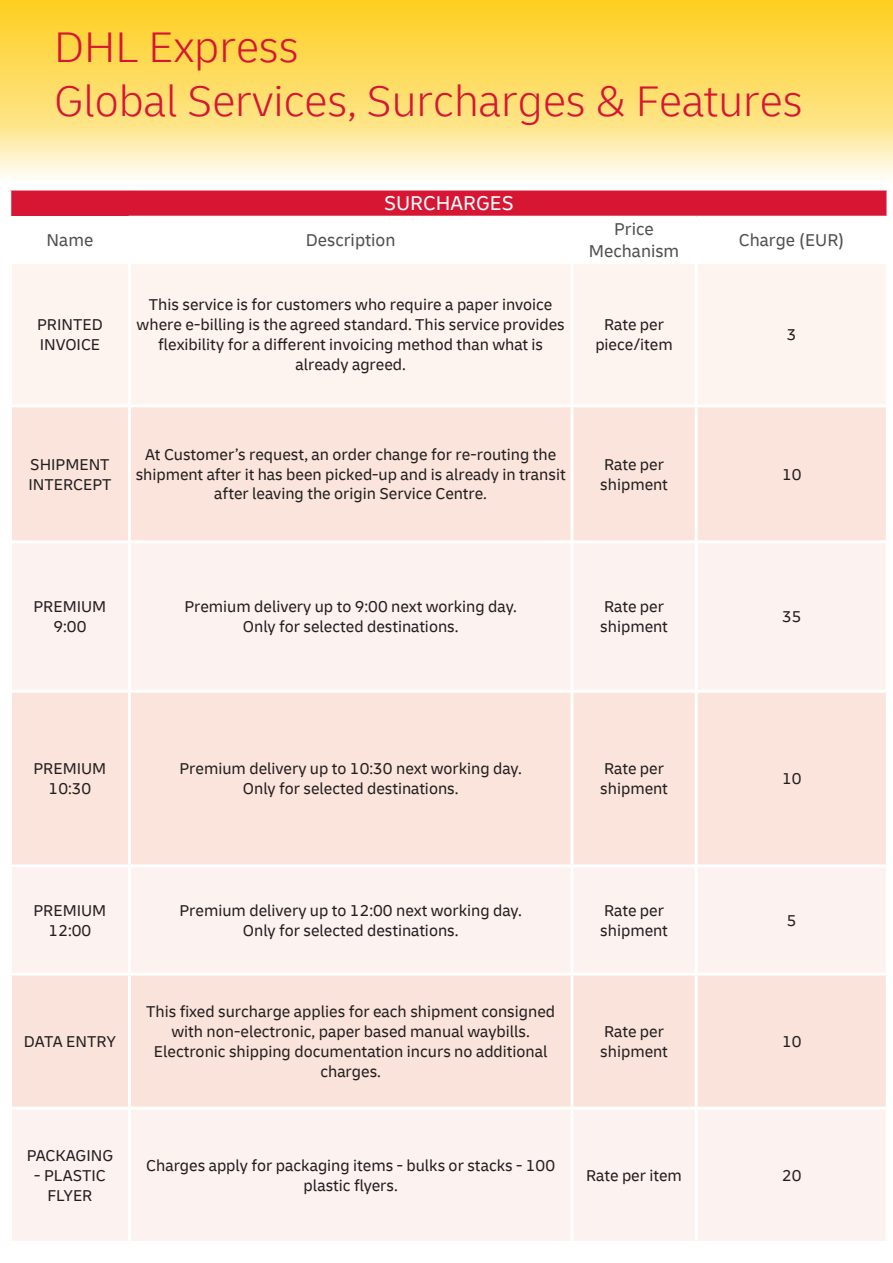
<style>
.page{position:relative;width:893px;height:1263px;background:#fff}
.page>*{position:absolute;margin:0;border:0;box-sizing:border-box;transform-origin:0 0}
.t1{font:300 45px "Delivery Arabic";color:#d71634}
.t2{font:21px "Delivery Arabic";color:#fff}
.t3{font:18px "Delivery Arabic";color:#505050}
.t4{font:16.5px/19.8px "Delivery Arabic";color:#231f20;text-align:center}
</style>
<div class="page">
<svg style="left:0;top:0;width:892px;height:178px"></svg>
<div style="left:10px;top:190px;width:877px;height:26px;background:#d71634"></div>
<div style="left:12px;top:264px;width:874px;height:140px;background:#fdf3ef"></div>
<div style="left:12px;top:407px;width:874px;height:133px;background:#fae4db"></div>
<div style="left:12px;top:543px;width:874px;height:698px;background:#fcf2ef"></div>
<div style="left:12px;top:693px;width:874px;height:171px;background:#fae4db"></div>
<div style="left:12px;top:975px;width:874px;height:132px;background:#f9e3da"></div>
<hr style="left:10px;top:189px;width:119px;height:2px;background:#fff">
<svg style="left:10px;top:191px;width:1px;height:25px"></svg>
<hr style="left:129px;top:189px;width:443px;height:2px;background:#fff">
<hr style="left:572px;top:189px;width:124px;height:2px;background:#fff">
<hr style="left:696px;top:189px;width:192px;height:2px;background:#fff">
<hr style="left:886px;top:191px;width:2px;height:25px;background:#fff">
<hr style="left:128px;top:264px;width:3px;height:140px;background:#fff">
<hr style="left:570px;top:264px;width:3px;height:140px;background:#fff">
<hr style="left:695px;top:264px;width:3px;height:140px;background:#fff">
<hr style="left:128px;top:407px;width:3px;height:133px;background:#fff">
<hr style="left:570px;top:407px;width:3px;height:133px;background:#fff">
<hr style="left:695px;top:407px;width:3px;height:133px;background:#fff">
<hr style="left:128px;top:543px;width:3px;height:147px;background:#fff">
<hr style="left:570px;top:543px;width:3px;height:147px;background:#fff">
<hr style="left:695px;top:543px;width:3px;height:147px;background:#fff">
<hr style="left:9px;top:690px;width:120px;height:3px;background:#fff">
<hr style="left:129px;top:690px;width:443px;height:3px;background:#fff">
<hr style="left:128px;top:693px;width:3px;height:171px;background:#fff">
<hr style="left:572px;top:690px;width:124px;height:3px;background:#fff">
<hr style="left:570px;top:693px;width:3px;height:171px;background:#fff">
<hr style="left:696px;top:690px;width:193px;height:3px;background:#fff">
<hr style="left:695px;top:693px;width:3px;height:171px;background:#fff">
<hr style="left:9px;top:864px;width:120px;height:3px;background:#fff">
<hr style="left:129px;top:864px;width:443px;height:3px;background:#fff">
<hr style="left:128px;top:867px;width:3px;height:105px;background:#fff">
<hr style="left:572px;top:864px;width:124px;height:3px;background:#fff">
<hr style="left:570px;top:867px;width:3px;height:105px;background:#fff">
<hr style="left:696px;top:864px;width:193px;height:3px;background:#fff">
<hr style="left:695px;top:867px;width:3px;height:105px;background:#fff">
<hr style="left:9px;top:972px;width:120px;height:3px;background:#fff">
<hr style="left:129px;top:972px;width:443px;height:3px;background:#fff">
<hr style="left:128px;top:975px;width:3px;height:132px;background:#fff">
<hr style="left:572px;top:972px;width:124px;height:3px;background:#fff">
<hr style="left:570px;top:975px;width:3px;height:132px;background:#fff">
<hr style="left:696px;top:972px;width:193px;height:3px;background:#fff">
<hr style="left:695px;top:975px;width:3px;height:132px;background:#fff">
<hr style="left:9px;top:1107px;width:120px;height:3px;background:#fff">
<hr style="left:129px;top:1107px;width:443px;height:3px;background:#fff">
<hr style="left:128px;top:1110px;width:3px;height:131px;background:#fff">
<hr style="left:572px;top:1107px;width:124px;height:3px;background:#fff">
<hr style="left:570px;top:1110px;width:3px;height:131px;background:#fff">
<hr style="left:696px;top:1107px;width:193px;height:3px;background:#fff">
<hr style="left:695px;top:1110px;width:3px;height:131px;background:#fff">
<hr style="left:892px;top:0;width:1px;height:183px;background:#feca0a">
<p class="t1" style="left:54px;top:20px;width:246px">DHL Express</p>
<p class="t1" style="left:54px;top:74px;width:750px">Global Services, Surcharges &amp; Features</p>
<p class="t2" style="left:384px;top:191px;width:131px">SURCHARGES</p>
<p class="t3" style="left:47px;top:229px;width:48px">Name</p>
<p class="t3" style="left:306px;top:229px;width:91px">Description</p>
<p class="t4" style="left:37px;top:315px;width:67px">PRINTED</p>
<p class="t4" style="left:40px;top:334px;width:62px">INVOICE</p>
<p class="t4" style="left:137px;top:295px;width:430px">This service is for customers who require a paper invoice where e-billing is the agreed standard. This service provides flexibility for a different invoicing method than what is already agreed.</p>
<p class="t3" style="left:614px;top:218px;width:41px">Price</p>
<p class="t3" style="left:589px;top:240px;width:92px">Mechanism</p>
<p class="t4" style="left:604px;top:315px;width:61px">Rate per</p>
<p class="t4" style="left:595px;top:334px;width:79px">piece/item</p>
<p class="t4" style="left:28px;top:454px;width:85px;text-align:left">SHIPMENT<br>INTERCEPT</p>
<p class="t4" style="left:145px;top:444px;width:413px">At Customer’s request, an order change for re-routing the</p>
<p class="t4" style="left:136px;top:464px;width:431px">shipment after it has been picked-up and is already in transit after leaving the origin Service Centre.</p>
<p class="t4" style="left:604px;top:454px;width:61px">Rate per</p>
<p class="t4" style="left:600px;top:474px;width:69px">shipment</p>
<p class="t4" style="left:34px;top:597px;width:74px">PREMIUM<br>9:00</p>
<p class="t4" style="left:184px;top:597px;width:334px">Premium delivery up to 9:00 next working day.</p>
<p class="t4" style="left:243px;top:617px;width:217px">Only for selected destinations.</p>
<p class="t4" style="left:604px;top:597px;width:61px">Rate per</p>
<p class="t4" style="left:600px;top:617px;width:69px">shipment</p>
<p class="t4" style="left:34px;top:759px;width:74px">PREMIUM<br>10:30</p>
<p class="t4" style="left:180px;top:759px;width:344px">Premium delivery up to 10:30 next working day.</p>
<p class="t4" style="left:243px;top:779px;width:217px">Only for selected destinations.</p>
<p class="t4" style="left:34px;top:900px;width:74px">PREMIUM<br>12:00</p>
<p class="t4" style="left:180px;top:900px;width:344px">Premium delivery up to 12:00 next working day.</p>
<p class="t4" style="left:243px;top:920px;width:217px">Only for selected destinations.</p>
<p class="t4" style="left:24px;top:1031px;width:93px">DATA ENTRY</p>
<p class="t4" style="left:146px;top:1001px;width:410px">This fixed surcharge applies for each shipment consigned with non-electronic, paper based manual waybills.<br>Electronic shipping documentation incurs no additional charges.</p>
<p class="t4" style="left:604px;top:759px;width:61px">Rate per</p>
<p class="t4" style="left:600px;top:779px;width:69px">shipment</p>
<p class="t4" style="left:604px;top:900px;width:61px">Rate per</p>
<p class="t4" style="left:600px;top:920px;width:69px">shipment</p>
<p class="t4" style="left:604px;top:1021px;width:61px">Rate per</p>
<p class="t4" style="left:600px;top:1041px;width:69px">shipment</p>
<p class="t3" style="left:739px;top:229px;width:107px">Charge (EUR)</p>
<p class="t4" style="left:787px;top:324px;width:11px">3</p>
<p class="t4" style="left:782px;top:464px;width:21px">10</p>
<p class="t4" style="left:782px;top:607px;width:21px">35</p>
<p class="t4" style="left:782px;top:769px;width:21px">10</p>
<p class="t4" style="left:787px;top:910px;width:11px">5</p>
<p class="t4" style="left:782px;top:1031px;width:21px">10</p>
<p class="t4" style="left:27px;top:1145px;width:88px">PACKAGING</p>
<p class="t4" style="left:34px;top:1165px;width:73px">- PLASTIC<br>FLYER</p>
<p class="t4" style="left:146px;top:1155px;width:410px">Charges apply for packaging items - bulks or stacks - 100 plastic flyers.</p>
<p class="t4" style="left:586px;top:1165px;width:97px">Rate per item</p>
<p class="t4" style="left:782px;top:1165px;width:21px">20</p>
</div>
